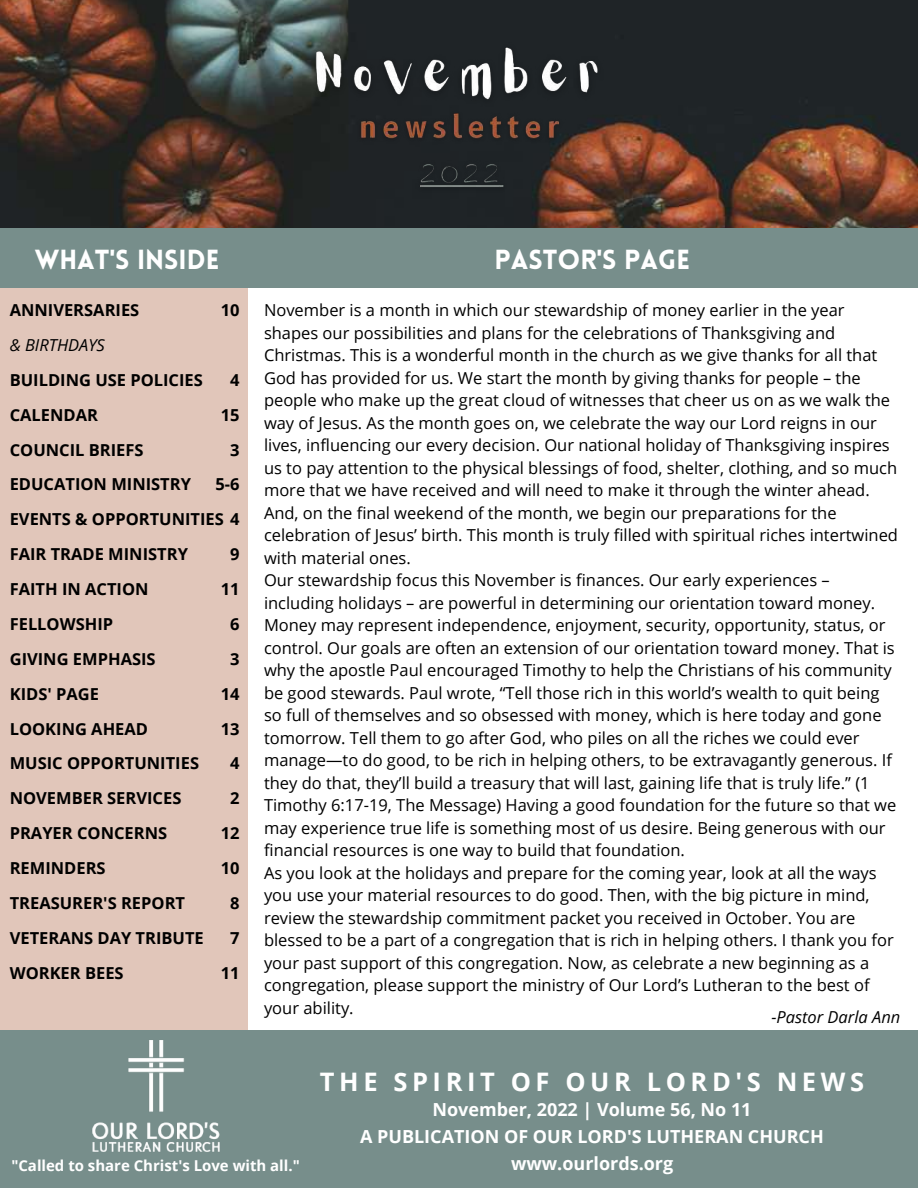
<style>
.page{position:relative;width:918px;height:1188px;background:#fff}
.page>*{position:absolute;margin:0;border:0;box-sizing:border-box;transform-origin:0 0}
.t1{font:900 27px "Lovelo";color:#fff}
.t2{font:700 25.5px "Open Sans";letter-spacing:.18em;color:#fff}
.t3{font:700 18px/27px "Open Sans";color:#fff;text-align:center}
.t4{font:16.5px/22.5px "Open Sans";color:#000}
.t5{font:700 16.5px/34.8px "Open Sans";color:#000}
.t6{font:italic 16.5px "Open Sans";color:#000}
.t7{font:700 15px "Open Sans";color:#fff}
</style>
<div class="page">
<div style="left:0;top:288px;width:247px;height:742px;background:#e1c6ba"></div>
<img style="left:0;top:0;width:918px;height:229px">
<div style="left:0;top:229px;width:918px;height:59px;background:#778e8b"></div>
<div style="left:0;top:1031px;width:918px;height:157px;background:#778e8b"></div>
<img style="left:92px;top:1040px;width:128px;height:112px">
<img style="left:352px;top:113px;width:220px;height:43px">
<img style="left:412px;top:148px;width:100px;height:52px">
<img style="left:304px;top:37px;width:318px;height:76px">
<h1 class="t1" style="left:35px;top:248px;width:186px">WHAT'S INSIDE</h1>
<h1 class="t1" style="left:495px;top:248px;width:197px">PASTOR'S PAGE</h1>
<p class="t5" style="left:221px;top:292px;width:20px">10</p>
<p class="t5" style="left:10px;top:292px;width:131px">ANNIVERSARIES</p>
<p class="t6" style="left:10px;top:333px;width:97px">&amp; BIRTHDAYS</p>
<p class="t5" style="left:10px;top:362px;width:231px">BUILDING USE POLICIES<br>CALENDAR<br>COUNCIL BRIEFS<br>EDUCATION MINISTRY<br>EVENTS &amp; OPPORTUNITIES 4<br>FAIR TRADE MINISTRY<br>FAITH IN ACTION<br>FELLOWSHIP<br>GIVING EMPHASIS<br>KIDS' PAGE<br>LOOKING AHEAD<br>MUSIC OPPORTUNITIES<br>NOVEMBER SERVICES<br>PRAYER CONCERNS<br>REMINDERS<br>TREASURER'S REPORT<br>VETERANS DAY TRIBUTE<br>WORKER BEES</p>
<p class="t5" style="left:215px;top:362px;width:26px;text-align:right">4<br>15<br>3<br>5-6</p>
<p class="t5" style="left:221px;top:536px;width:20px;text-align:center">9<br>11<br>6<br>3<br>14<br>13<br>4<br>2<br>12<br>10<br>8<br>7<br>11</p>
<p class="t4" style="left:264px;top:299px;width:636px">November is a month in which our stewardship of money earlier in the year shapes our possibilities and plans for the celebrations of Thanksgiving and Christmas. This is a wonderful month in the church as we give thanks for all that God has provided for us. We start the month by giving thanks for people – the people who make up the great cloud of witnesses that cheer us on as we walk the way of Jesus. As the month goes on, we celebrate the way our Lord reigns in our lives, influencing our every decision. Our national holiday of Thanksgiving inspires us to pay attention to the physical blessings of food, shelter, clothing, and so much more that we have received and will need to make it through the winter ahead.<br>And, on the final weekend of the month, we begin our preparations for the celebration of Jesus’ birth. This month is truly filled with spiritual riches intertwined with material ones.<br>Our stewardship focus this November is finances. Our early experiences – including holidays – are powerful in determining our orientation toward money.<br>Money may represent independence, enjoyment, security, opportunity, status, or control. Our goals are often an extension of our orientation toward money. That is why the apostle Paul encouraged Timothy to help the Christians of his community be good stewards. Paul wrote, “Tell those rich in this world’s wealth to quit being so full of themselves and so obsessed with money, which is here today and gone tomorrow. Tell them to go after God, who piles on all the riches we could ever manage—to do good, to be rich in helping others, to be extravagantly generous. If they do that, they’ll build a treasury that will last, gaining life that is truly life.” (1<br>Timothy 6:17-19, The Message) Having a good foundation for the future so that we may experience true life is something most of us desire. Being generous with our financial resources is one way to build that foundation.<br>As you look at the holidays and prepare for the coming year, look at all the ways you use your material resources to do good. Then, with the big picture in mind, review the stewardship commitment packet you received in October. You are blessed to be a part of a congregation that is rich in helping others. I thank you for your past support of this congregation. Now, as celebrate a new beginning as a congregation, please support the ministry of Our Lord’s Lutheran to the best of your ability.</p>
<p class="t6" style="left:771px;top:1006px;width:131px">-Pastor Darla Ann</p>
<h2 class="t2" style="left:320px;top:1064px;width:546px">THE SPIRIT OF OUR LORD'S NEWS</h2>
<p class="t7" style="left:11px;top:1155px;width:290px">"Called to share Christ's Love with all."</p>
<p class="t3" style="left:360px;top:1096px;width:465px">November, 2022 | Volume 56, No 11<br>A PUBLICATION OF OUR LORD'S LUTHERAN CHURCH www.ourlords.org</p>
</div>
